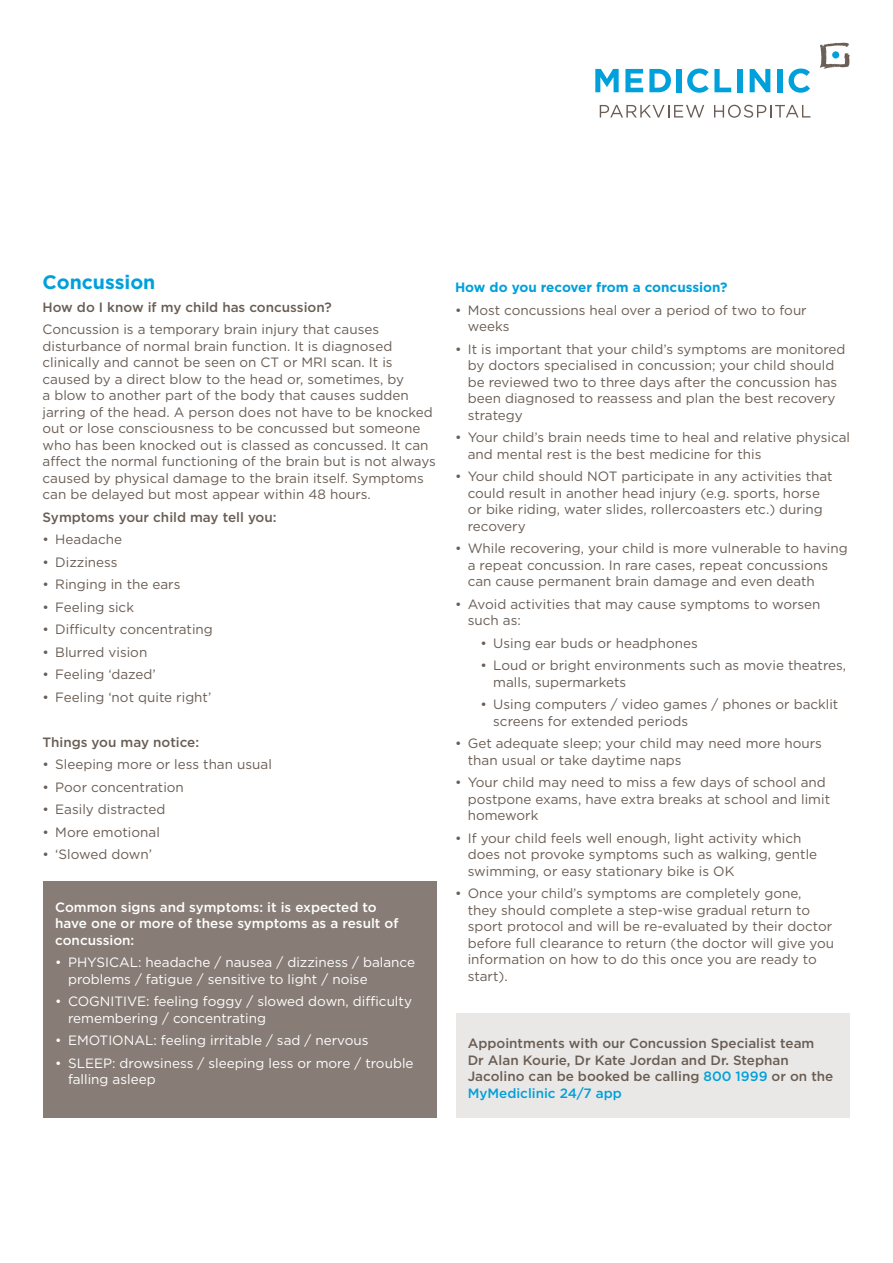
<style>
.page{position:relative;width:893px;height:1263px;background:#fff}
.page>*{position:absolute;margin:0;border:0;box-sizing:border-box;transform-origin:0 0}
.Paragraph_Style_1{font:700 19.5px "Gotham";color:#00a0da}
.Paragraph_Style_1-2{font:13.5px/16.5px "Gotham";color:#695d54}
.t1{font:13.5px/16.5px "Gotham";color:#fff}
.Paragraph_Style_1-3{font:500 13.5px/16.5px "Gotham";color:#695d54}
.Paragraph_Style_1-4{font:500 13.5px/16.5px "Gotham";color:#fff}
.Paragraph_Style_1-5{font:700 13.5px "Gotham";color:#00a0da}
.s1{color:#00a0da}
</style>
<div class="page">
<div style="left:456px;top:1013px;width:394px;height:105px;background:#eae8e6"></div>
<div style="left:43px;top:881px;width:394px;height:237px;background:#887d76"></div>
<svg style="left:820px;top:42px;width:30px;height:27px"></svg>
<div style="left:832px;top:51px;width:7px;height:7px;background:#00a0da;border-radius:50%"></div>
<svg style="left:595px;top:69px;width:24px;height:23px"></svg>
<svg style="left:625px;top:69px;width:18px;height:23px"></svg>
<svg style="left:649px;top:69px;width:22px;height:23px"></svg>
<div style="left:676px;top:69px;width:6px;height:23px;background:#00a0da"></div>
<svg style="left:687px;top:69px;width:44px;height:24px"></svg>
<div style="left:737px;top:69px;width:5px;height:23px;background:#00a0da"></div>
<svg style="left:750px;top:69px;width:20px;height:23px"></svg>
<div style="left:778px;top:69px;width:5px;height:23px;background:#00a0da"></div>
<svg style="left:788px;top:69px;width:22px;height:24px"></svg>
<svg style="left:600px;top:105px;width:104px;height:13px"></svg>
<svg style="left:714px;top:105px;width:96px;height:13px"></svg>
<p class="Paragraph_Style_1" style="left:43px;top:269px;width:114px">Concussion</p>
<p class="Paragraph_Style_1-3" style="left:43px;top:299px;width:291px">How do I know if my child has concussion?</p>
<p class="Paragraph_Style_1-2" style="left:43px;top:321px;width:395px">Concussion is a temporary brain injury that causes disturbance of normal brain function. It is diagnosed clinically and cannot be seen on CT or MRI scan. It is caused by a direct blow to the head or, sometimes, by<br>a blow to another part of the body that causes sudden jarring of the head. A person does not have to be knocked out or lose consciousness to be concussed but someone who has been knocked out is classed as concussed. It can affect the normal functioning of the brain but is not always caused by physical damage to the brain itself. Symptoms can be delayed but most appear within 48 hours.</p>
<p class="Paragraph_Style_1-3" style="left:43px;top:509px;width:236px">Symptoms your child may tell you:</p>
<p class="Paragraph_Style_1-2" style="left:43px;top:531px;width:81px">• Headache</p>
<p class="Paragraph_Style_1-2" style="left:43px;top:553px;width:77px">• Dizziness</p>
<p class="Paragraph_Style_1-2" style="left:43px;top:576px;width:139px">• Ringing in the ears</p>
<p class="Paragraph_Style_1-2" style="left:43px;top:598px;width:93px">• Feeling sick</p>
<p class="Paragraph_Style_1-2" style="left:43px;top:621px;width:172px">• Difficulty concentrating</p>
<p class="Paragraph_Style_1-2" style="left:43px;top:643px;width:106px">• Blurred vision</p>
<p class="Paragraph_Style_1-2" style="left:43px;top:666px;width:115px">• Feeling ‘dazed’</p>
<p class="Paragraph_Style_1-2" style="left:43px;top:688px;width:170px">• Feeling ‘not quite right’</p>
<p class="Paragraph_Style_1-3" style="left:43px;top:734px;width:158px">Things you may notice:</p>
<p class="Paragraph_Style_1-2" style="left:43px;top:756px;width:231px">• Sleeping more or less than usual</p>
<p class="Paragraph_Style_1-2" style="left:43px;top:778px;width:143px">• Poor concentration</p>
<p class="Paragraph_Style_1-2" style="left:43px;top:801px;width:124px">• Easily distracted</p>
<p class="Paragraph_Style_1-2" style="left:43px;top:823px;width:119px">• More emotional</p>
<p class="Paragraph_Style_1-2" style="left:43px;top:846px;width:111px">• ‘Slowed down’</p>
<p class="Paragraph_Style_1-4" style="left:55px;top:899px;width:345px">Common signs and symptoms: it is expected to have one or more of these symptoms as a result of concussion:</p>
<p class="t1" style="left:68px;top:954px;width:348px;text-indent:-13px">• PHYSICAL: headache / nausea / dizziness / balance problems / fatigue / sensitive to light / noise</p>
<p class="t1" style="left:68px;top:993px;width:345px;text-indent:-13px">• COGNITIVE: feeling foggy / slowed down, difficulty remembering / concentrating</p>
<p class="t1" style="left:55px;top:1032px;width:315px">• EMOTIONAL: feeling irritable / sad / nervous</p>
<p class="t1" style="left:68px;top:1054px;width:347px;text-indent:-13px">• SLEEP: drowsiness / sleeping less or more / trouble falling asleep</p>
<p class="Paragraph_Style_1-5" style="left:455px;top:279px;width:274px">How do you recover from a concussion?</p>
<p class="Paragraph_Style_1-2" style="left:468px;top:301px;width:340px;text-indent:-13px">• Most concussions heal over a period of two to four weeks</p>
<p class="Paragraph_Style_1-2" style="left:468px;top:340px;width:379px;text-indent:-13px">• It is important that your child’s symptoms are monitored by doctors specialised in concussion; your child should be reviewed two to three days after the concussion has been diagnosed to reassess and plan the best recovery strategy</p>
<p class="Paragraph_Style_1-2" style="left:468px;top:429px;width:384px;text-indent:-13px">• Your child’s brain needs time to heal and relative physical and mental rest is the best medicine for this</p>
<p class="Paragraph_Style_1-2" style="left:468px;top:468px;width:366px;text-indent:-13px">• Your child should NOT participate in any activities that could result in another head injury (e.g. sports, horse or bike riding, water slides, rollercoasters etc.) during recovery</p>
<p class="Paragraph_Style_1-2" style="left:468px;top:540px;width:382px;text-indent:-13px">• While recovering, your child is more vulnerable to having a repeat concussion. In rare cases, repeat concussions can cause permanent brain damage and even death</p>
<p class="Paragraph_Style_1-2" style="left:468px;top:595px;width:354px;text-indent:-13px">• Avoid activities that may cause symptoms to worsen such as:</p>
<p class="Paragraph_Style_1-2" style="left:480px;top:634px;width:219px">• Using ear buds or headphones</p>
<p class="Paragraph_Style_1-2" style="left:493px;top:657px;width:354px;text-indent:-13px">• Loud or bright environments such as movie theatres, malls, supermarkets</p>
<p class="Paragraph_Style_1-2" style="left:493px;top:696px;width:347px;text-indent:-13px">• Using computers / video games / phones or backlit screens for extended periods</p>
<p class="Paragraph_Style_1-2" style="left:468px;top:735px;width:356px;text-indent:-13px">• Get adequate sleep; your child may need more hours than usual or take daytime naps</p>
<p class="Paragraph_Style_1-2" style="left:468px;top:774px;width:364px;text-indent:-13px">• Your child may need to miss a few days of school and postpone exams, have extra breaks at school and limit homework</p>
<p class="Paragraph_Style_1-2" style="left:468px;top:829px;width:351px;text-indent:-13px">• If your child feels well enough, light activity which does not provoke symptoms such as walking, gentle swimming, or easy stationary bike is OK</p>
<p class="Paragraph_Style_1-2" style="left:468px;top:885px;width:368px;text-indent:-13px">• Once your child’s symptoms are completely gone, they should complete a step-wise gradual return to sport protocol and will be re-evaluated by their doctor before full clearance to return (the doctor will give you information on how to do this once you are ready to start).</p>
<p class="Paragraph_Style_1-3" style="left:468px;top:1035px;width:367px">Appointments with our Concussion Specialist team Dr Alan Kourie, Dr Kate Jordan and Dr. Stephan Jacolino can be booked be calling <span class="s1">800 1999</span> or on the <span class="s1">MyMediclinic 24/7 app</span></p>
</div>
